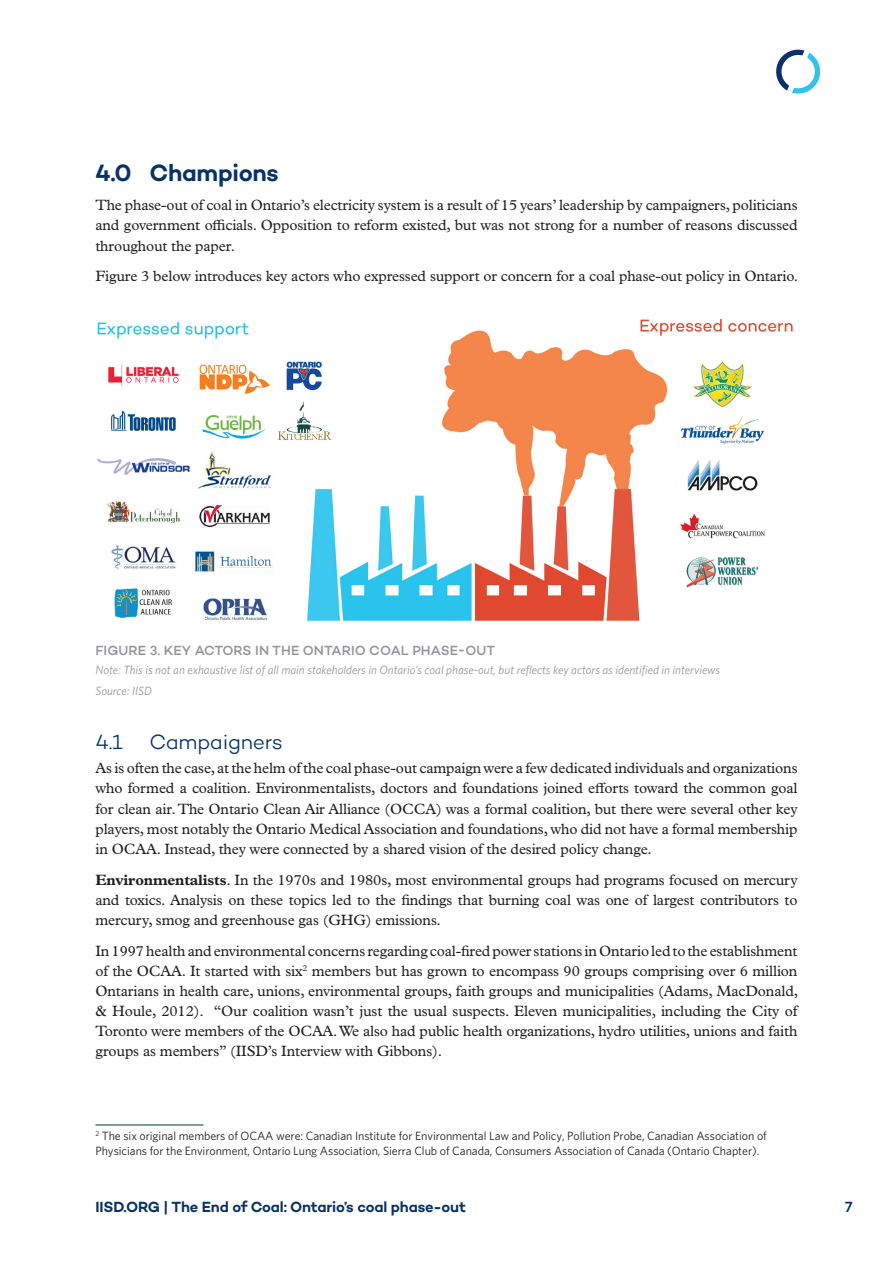
<style>
.page{position:relative;width:893px;height:1263px;background:#fff}
.page>*{position:absolute;margin:0;border:0;box-sizing:border-box;transform-origin:0 0}
.Subhead1{font:600 24px "Campton";letter-spacing:-.015em;color:#083266}
.Subhead2{font:300 21px "Campton";letter-spacing:-.01em;color:#083266}
.Body_copy{font:15px/20.1px "Plantin MT Pro";letter-spacing:-.01em;color:#231f20;text-align:justify}
.t1{font:600 15px "Campton";letter-spacing:-.015em;color:#083266}
.t2{font:500 15px "Campton";color:#083266}
.figure_name{font:500 13.5px "Campton";color:#939598}
.Footnotes{font:12px/15px "Whitney";letter-spacing:-.005em;color:#231f20}
.Source{font:italic 12px "Whitney";color:#939598}
.s1{font-weight:700}
</style>
<div class="page">
<svg style="left:776px;top:49px;width:45px;height:45px"></svg>
<hr style="left:95px;top:1125px;width:108px;height:1px;background:#004222">
<img style="left:97px;top:318px;width:696px;height:303px">
<p class="Subhead1" style="left:95px;top:158px;width:185px">4.0 Champions</p>
<p class="Body_copy" style="left:95px;top:195px;width:704px">The phase-out of coal in Ontario’s electricity system is a result of 15 years’ leadership by campaigners, politicians and government officials. Opposition to reform existed, but was not strong for a number of reasons discussed throughout the paper.</p>
<p class="Body_copy" style="left:95px;top:266px;width:704px">Figure 3 below introduces key actors who expressed support or concern for a coal phase-out policy in Ontario.</p>
<p class="figure_name" style="left:96px;top:642px;width:401px">FIGURE 3. KEY ACTORS IN THE ONTARIO COAL PHASE-OUT</p>
<p class="Source" style="left:95px;top:662px;width:626px">Note: This is not an exhaustive list of all main stakeholders in Ontario’s coal phase-out, but reflects key actors as identified in interviews</p>
<p class="Source" style="left:95px;top:683px;width:58px">Source: IISD</p>
<p class="Subhead2" style="left:95px;top:728px;width:29px">4.1</p>
<p class="Subhead2" style="left:149px;top:728px;width:135px">Campaigners</p>
<p class="Body_copy" style="left:95px;top:758px;width:704px">As is often the case, at the helm of the coal phase-out campaign were a few dedicated individuals and organizations who formed a coalition. Environmentalists, doctors and foundations joined efforts toward the common goal for clean air. The Ontario Clean Air Alliance (OCCA) was a formal coalition, but there were several other key players, most notably the Ontario Medical Association and foundations, who did not have a formal membership in OCAA. Instead, they were connected by a shared vision of the desired policy change.</p>
<p class="Body_copy" style="left:95px;top:870px;width:704px"><span class="s1">Environmentalists</span>. In the 1970s and 1980s, most environmental groups had programs focused on mercury and toxics. Analysis on these topics led to the findings that burning coal was one of largest contributors to mercury, smog and greenhouse gas (GHG) emissions.</p>
<p class="Body_copy" style="left:95px;top:941px;width:704px">In 1997 health and environmental concerns regarding coal-fired power stations in Ontario led to the establishment of the OCAA. It started with six<sup>2</sup> members but has grown to encompass 90 groups comprising over 6 million Ontarians in health care, unions, environmental groups, faith groups and municipalities (Adams, MacDonald, &amp; Houle, 2012). “Our coalition wasn’t just the usual suspects. Eleven municipalities, including the City of Toronto were members of the OCAA. We also had public health organizations, hydro utilities, unions and faith groups as members” (IISD’s Interview with Gibbons).</p>
<p class="Footnotes" style="left:95px;top:1128px;width:673px"><sup>2</sup> The six original members of OCAA were: Canadian Institute for Environmental Law and Policy, Pollution Probe, Canadian Association of<br>Physicians for the Environment, Ontario Lung Association, Sierra Club of Canada, Consumers Association of Canada (Ontario Chapter).</p>
<p class="t1" style="left:95px;top:1197px;width:372px">IISD.ORG | The End of Coal: Ontario’s coal phase-out</p>
<p class="t2" style="left:845px;top:1197px;width:9px">7</p>
</div>
